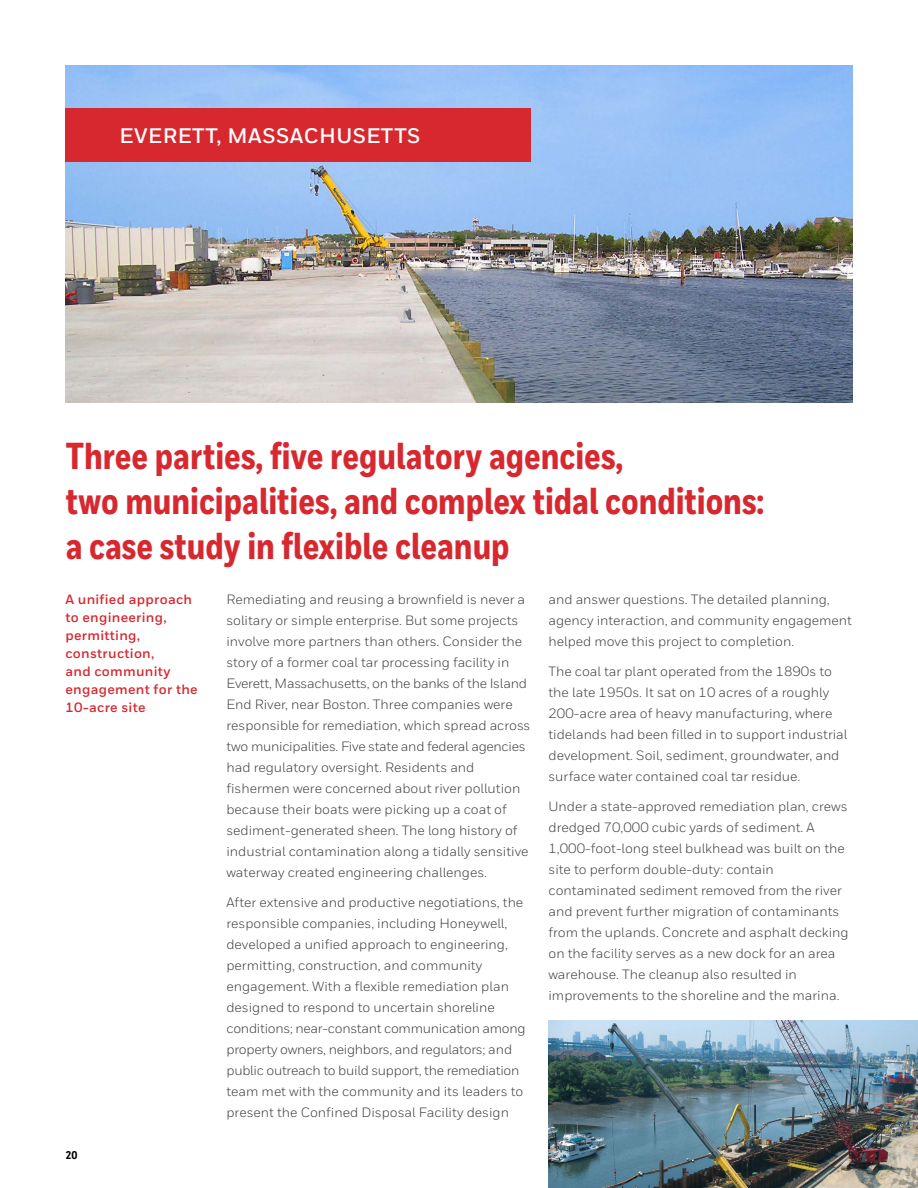
<style>
.page{position:relative;width:918px;height:1188px;background:#fff}
.page>*{position:absolute;margin:0;border:0;box-sizing:border-box;transform-origin:0 0}
.Body_Copy{font:800 37.5px/45px "Honeywell Cond";color:#d7282f}
.Body_Copy-2{font:700 21px "Honeywell Sans";letter-spacing:.02em;color:#fff}
.Body_Copy-3{font:13.5px/21px "Honeywell Sans";color:#414042}
.Sidebar{font:700 13.5px/18px "Honeywell Sans";letter-spacing:.02em;color:#d7282f}
.MASTER__Header_Foote{font:800 11.25px "Honeywell Cond";color:#000}
</style>
<div class="page">
<img style="left:65px;top:65px;width:788px;height:338px">
<div style="left:65px;top:108px;width:466px;height:54px;background:#d7282f"></div>
<img style="left:549px;top:1021px;width:369px;height:167px">
<p class="Body_Copy-2" style="left:119px;top:123px;width:302px">EVERETT, MASSACHUSETTS</p>
<p class="Body_Copy" style="left:66px;top:435px;width:700px">Three parties, five regulatory agencies,<br>two municipalities, and complex tidal conditions: a case study in flexible cleanup</p>
<p class="Sidebar" style="left:65px;top:591px;width:134px">A unified approach to engineering, permitting, construction,<br>and community engagement for the<br>10-acre site</p>
<p class="Body_Copy-3" style="left:226px;top:589px;width:306px">Remediating and reusing a brownfield is never a solitary or simple enterprise. But some projects involve more partners than others. Consider the story of a former coal tar processing facility in Everett, Massachusetts, on the banks of the Island End River, near Boston. Three companies were responsible for remediation, which spread across two municipalities. Five state and federal agencies had regulatory oversight. Residents and fishermen were concerned about river pollution because their boats were picking up a coat of sediment-generated sheen. The long history of industrial contamination along a tidally sensitive waterway created engineering challenges.</p>
<p class="Body_Copy-3" style="left:226px;top:892px;width:301px">After extensive and productive negotiations, the responsible companies, including Honeywell, developed a unified approach to engineering, permitting, construction, and community engagement. With a flexible remediation plan designed to respond to uncertain shoreline conditions; near-constant communication among property owners, neighbors, and regulators; and public outreach to build support, the remediation team met with the community and its leaders to present the Confined Disposal Facility design</p>
<p class="Body_Copy-3" style="left:549px;top:589px;width:305px">and answer questions. The detailed planning, agency interaction, and community engagement helped move this project to completion.</p>
<p class="Body_Copy-3" style="left:549px;top:661px;width:300px">The coal tar plant operated from the 1890s to the late 1950s. It sat on 10 acres of a roughly 200-acre area of heavy manufacturing, where tidelands had been filled in to support industrial development. Soil, sediment, groundwater, and surface water contained coal tar residue.</p>
<p class="Body_Copy-3" style="left:549px;top:796px;width:302px">Under a state-approved remediation plan, crews dredged 70,000 cubic yards of sediment. A 1,000-foot-long steel bulkhead was built on the site to perform double-duty: contain contaminated sediment removed from the river and prevent further migration of contaminants from the uplands. Concrete and asphalt decking on the facility serves as a new dock for an area warehouse. The cleanup also resulted in improvements to the shoreline and the marina.</p>
<p class="MASTER__Header_Foote" style="left:66px;top:1148px;width:14px">20</p>
</div>
